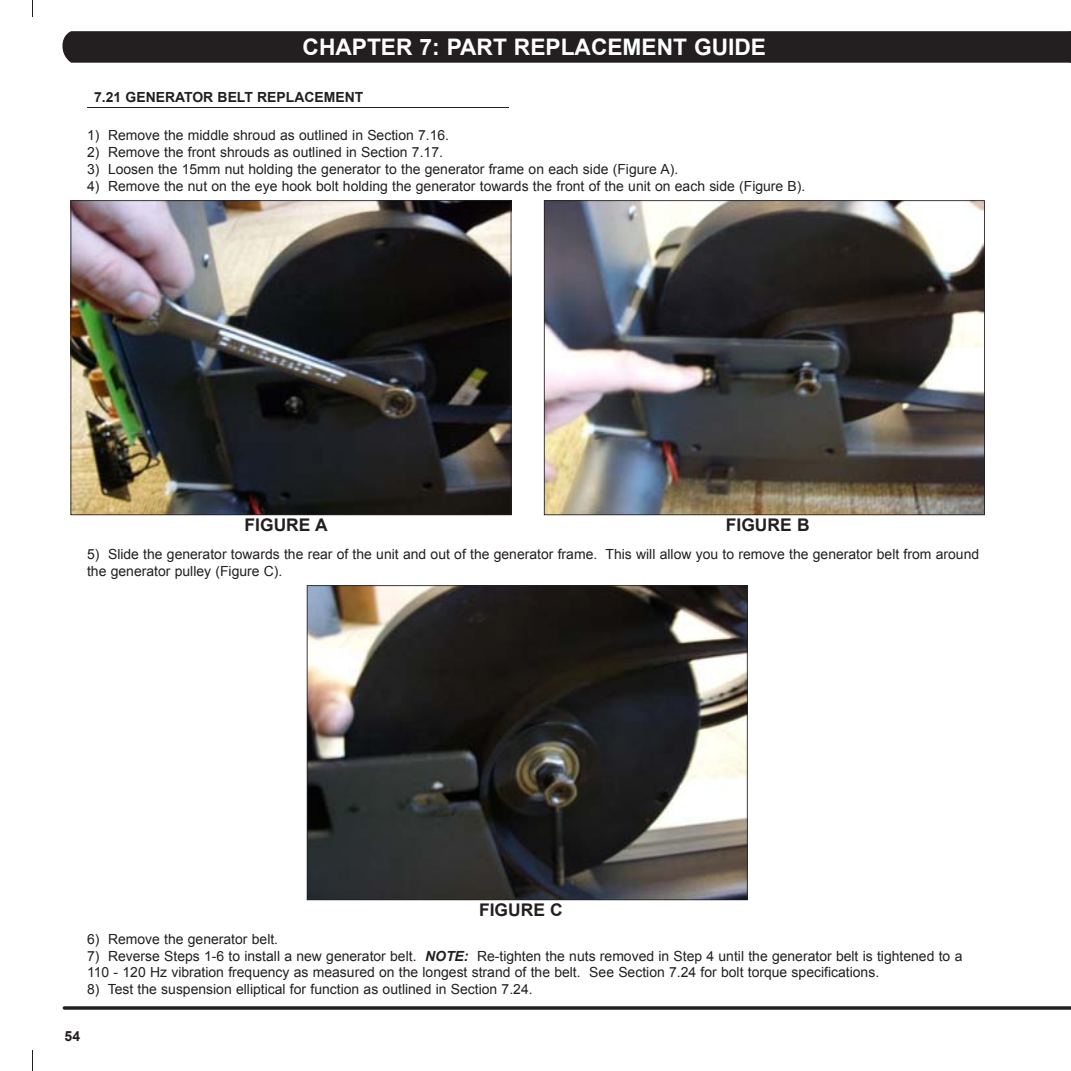
<style>
.page{position:relative;width:1071px;height:1071px;background:#fff}
.page>*{position:absolute;margin:0;border:0;box-sizing:border-box;transform-origin:0 0}
.t1{font:700 22.75px "Arial";color:#fff}
.t2{font:700 17.5px "Arial";color:#231f20}
.t3{font:14px/16.8px "Arial";color:#231f20}
.t4{font:700 14px "Arial";color:#231f20}
.s1{font-weight:700;font-style:italic}
</style>
<div class="page">
<svg style="left:63px;top:1006px;width:1008px;height:4px;background:#3e3a3b"></svg>
<svg style="left:32px;top:1050px;width:1px;height:21px"></svg>
<svg style="left:32px;top:0;width:1px;height:17px"></svg>
<div style="left:62px;top:31px;width:1009px;height:32px;background:#231f20"></div>
<hr style="left:87px;top:107px;width:422px;height:1px;background:#231f20">
<img style="left:70px;top:200px;width:441px;height:315px">
<img style="left:544px;top:200px;width:441px;height:315px">
<svg style="left:307px;top:585px;width:441px;height:315px;background:#454340"></svg>
<h1 class="t1" style="left:303px;top:33px;width:465px">CHAPTER 7: PART REPLACEMENT GUIDE</h1>
<p class="t4" style="left:94px;top:88px;width:271px">7.21 GENERATOR BELT REPLACEMENT</p>
<p class="t3" style="left:87px;top:127px;width:364px">1) remove the middle shroud as outlined in Section 7.16.</p>
<p class="t3" style="left:87px;top:144px;width:357px">2) remove the front shrouds as outlined in Section 7.17.</p>
<p class="t3" style="left:87px;top:161px;width:593px">3) loosen the 15mm nut holding the generator to the generator frame on each side (Figure A).</p>
<p class="t3" style="left:87px;top:177px;width:720px">4) remove the nut on the eye hook bolt holding the generator towards the front of the unit on each side (Figure B).</p>
<p class="t2" style="left:245px;top:514px;width:85px">FIGURE A</p>
<p class="t2" style="left:726px;top:514px;width:85px">FIGURE B</p>
<p class="t3" style="left:87px;top:546px;width:894px">5) Slide the generator towards the rear of the unit and out of the generator frame. this will allow you to remove the generator belt from around the generator pulley (Figure C).</p>
<p class="t2" style="left:479px;top:899px;width:85px">FIGURE C</p>
<p class="t3" style="left:87px;top:931px;width:193px">6) remove the generator belt.</p>
<p class="t3" style="left:87px;top:947px;width:877px">7) reverse Steps 1-6 to install a new generator belt. <span class="s1">NOTE:</span> re-tighten the nuts removed in Step 4 until the generator belt is tightened to a<br>110 - 120 hz vibration frequency as measured on the longest strand of the belt. See Section 7.24 for bolt torque specifications.</p>
<p class="t3" style="left:87px;top:981px;width:447px">8) test the suspension elliptical for function as outlined in Section 7.24.</p>
<p class="t4" style="left:65px;top:1027px;width:17px">54</p>
</div>
